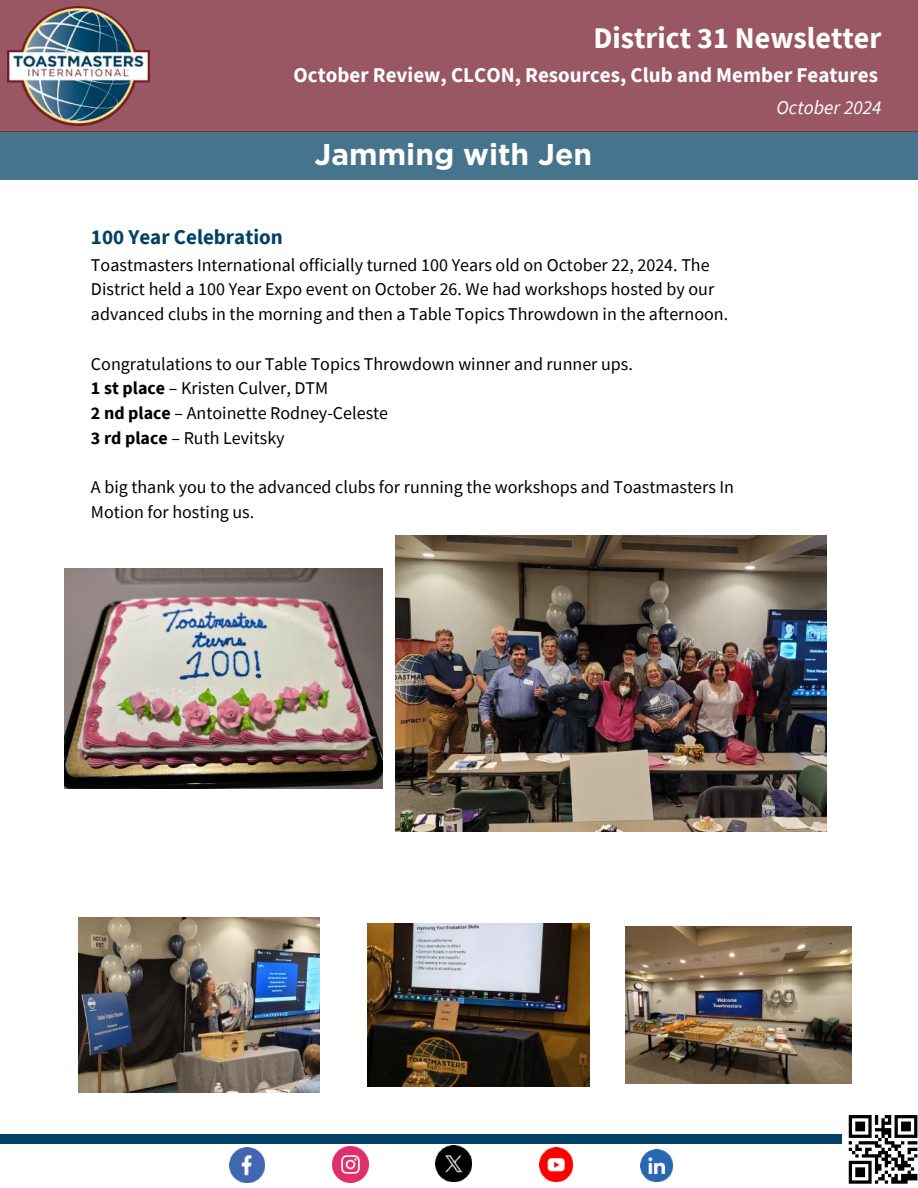
<style>
.page{position:relative;width:918px;height:1188px;background:#fff}
.page>*{position:absolute;margin:0;border:0;box-sizing:border-box;transform-origin:0 0}
.t1{font:700 30px "Source Sans Pro";color:#fff}
.t2{font:700 30px "Gotham";color:#fff}
.t3{font:700 21px "Source Sans Pro";color:#fff}
.t4{font:700 21px "Source Sans Pro";color:#004165}
.t5{font:italic 19.5px "Source Sans Pro";color:#fff}
.t6{font:18px/24.8px "Source Sans Pro";color:#000}
.s1{font-weight:700}
</style>
<div class="page">
<div style="left:0;top:1134px;width:918px;height:10px;background:#004165"></div>
<div style="left:842px;top:1108px;width:76px;height:80px;background:#fff"></div>
<svg style="left:849px;top:1115px;width:68px;height:69px"></svg>
<svg style="left:891px;top:1180px;width:17px;height:4px"></svg>
<div style="left:0;top:132px;width:918px;height:48px;background:#47748d"></div>
<img style="left:230px;top:1148px;width:35px;height:34px">
<img style="left:332px;top:1147px;width:36px;height:36px">
<img style="left:435px;top:1145px;width:36px;height:36px">
<img style="left:539px;top:1148px;width:34px;height:34px">
<img style="left:640px;top:1149px;width:33px;height:33px">
<div style="left:0;top:0;width:918px;height:132px;background:#995764"></div>
<img style="left:8px;top:7px;width:141px;height:118px">
<img style="left:64px;top:568px;width:319px;height:221px">
<img style="left:79px;top:917px;width:240px;height:176px">
<img style="left:368px;top:923px;width:222px;height:163px">
<img style="left:626px;top:926px;width:226px;height:158px">
<img style="left:396px;top:535px;width:431px;height:296px">
<h1 class="t1" style="left:593px;top:19px;width:290px">District 31 Newsletter</h1>
<p class="t3" style="left:294px;top:61px;width:586px">October Review, CLCON, Resources, Club and Member Features</p>
<h1 class="t2" style="left:315px;top:137px;width:279px">Jamming with Jen</h1>
<p class="t4" style="left:91px;top:223px;width:193px">100 Year Celebration</p>
<p class="t6" style="left:91px;top:252px;width:639px">Toastmasters International officially turned 100 Years old on October 22, 2024. The<br>District held a 100 Year Expo event on October 26. We had workshops hosted by our advanced clubs in the morning and then a Table Topics Throwdown in the afternoon.</p>
<p class="t6" style="left:91px;top:351px;width:543px">Congratulations to our Table Topics Throwdown winner and runner ups.<br><span class="s1">1 st place</span> – Kristen Culver, DTM<br><span class="s1">2 nd place</span> – Antoinette Rodney-Celeste<br><span class="s1">3 rd place</span> – Ruth Levitsky</p>
<p class="t6" style="left:91px;top:475px;width:645px">A big thank you to the advanced clubs for running the workshops and Toastmasters In<br>Motion for hosting us.</p>
<p class="t5" style="left:777px;top:95px;width:106px">October 2024</p>
</div>
